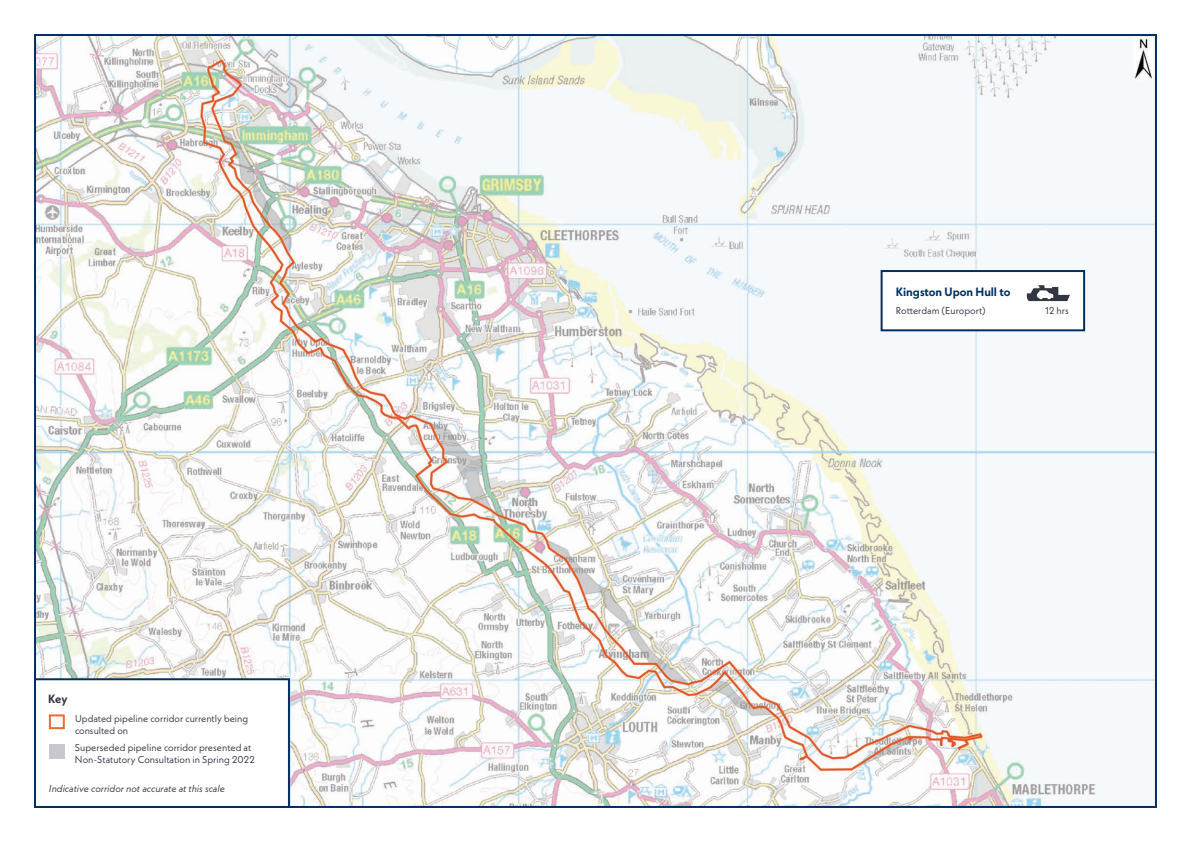
<style>
.page{position:relative;width:1191px;height:842px;background:#fff}
.page>*{position:absolute;margin:0;border:0;box-sizing:border-box;transform-origin:0 0}
.t1{font:700 12px "Neue Kabel";letter-spacing:-.005em;color:#003062}
.t2{font:700 12px "Neue Kabel";color:#323640}
.t3{font:10px/12px "Neue Kabel";color:#323640}
.t4{font:italic 10px "Neue Kabel";color:#323640}
</style>
<div class="page">
<img style="left:37px;top:37px;width:1117px;height:768px">
<div style="left:880px;top:270px;width:205px;height:61px;background:#fff;border:2px solid #003062"></div>
<div style="left:34px;top:678px;width:256px;height:130px;background:#fff;border:2px solid #003062"></div>
<div style="left:49px;top:714px;width:16px;height:15px;border:2px solid #f26935"></div>
<svg style="left:1026px;top:285px;width:44px;height:16px"></svg>
<div style="left:49px;top:744px;width:16px;height:14px;background:#c7c8cd"></div>
<p class="t2" style="left:48px;top:691px;width:21px">Key</p>
<p class="t3" style="left:75px;top:712px;width:175px">Updated pipeline corridor currently being consulted on</p>
<p class="t3" style="left:75px;top:741px;width:181px">Superseded pipeline corridor presented at<br>Non-Statutory Consultation in Spring 2022</p>
<p class="t4" style="left:49px;top:782px;width:177px">Indicative corridor not accurate at this scale</p>
<p class="t1" style="left:896px;top:284px;width:116px">Kingston Upon Hull to</p>
<p class="t3" style="left:896px;top:304px;width:91px">Rotterdam (Europort)</p>
<p class="t3" style="left:1045px;top:304px;width:25px">12 hrs</p>
</div>
